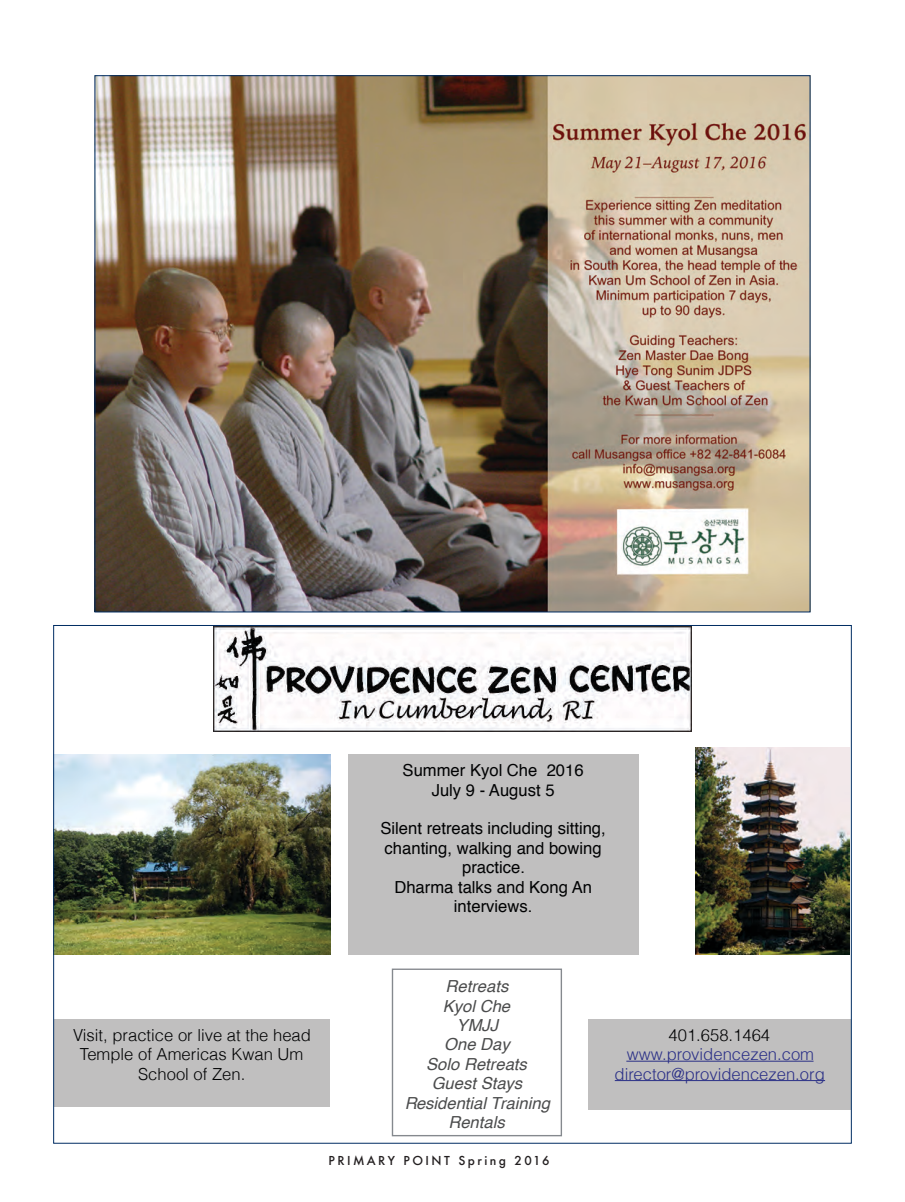
<style>
.page{position:relative;width:905px;height:1202px;background:#fff}
.page>*{position:absolute;margin:0;border:0;box-sizing:border-box;transform-origin:0 0}
.t1{font:16.65px/19.4px "Helvetica";color:#010203;text-align:center}
.t2{font:300 16.65px/19.4px "Helvetica";color:#010203;text-align:center}
.t3{font:italic 16.65px/19.4px "Helvetica";color:#010203;text-align:center}
.t4{font:300 16.65px/19.4px "Helvetica";color:#2b3087;text-align:center}
.t5{font:500 12px "Futura";letter-spacing:.2em;color:#231f20}
</style>
<div class="page">
<img style="left:96px;top:77px;width:712px;height:533px">
<img style="left:213px;top:627px;width:478px;height:105px">
<img style="left:695px;top:747px;width:154px;height:207px">
<img style="left:55px;top:754px;width:275px;height:200px">
<div style="left:392px;top:968px;width:170px;height:168px;border:1px solid #545960"></div>
<div style="left:348px;top:754px;width:290px;height:201px;background:#c0bfbf"></div>
<div style="left:54px;top:1019px;width:275px;height:88px;background:#c0bfbf"></div>
<div style="left:588px;top:1019px;width:263px;height:91px;background:#c0bfbf"></div>
<hr style="left:626px;top:1060px;width:187px;height:1px;background:#2b3087">
<hr style="left:614px;top:1080px;width:211px;height:1px;background:#2b3087">
<p class="t1" style="left:402px;top:761px;width:182px">Summer Kyol Che 2016<br>July 9 - August 5</p>
<p class="t1" style="left:380px;top:819px;width:227px">Silent retreats including sitting, chanting, walking and bowing practice.<br>Dharma talks and Kong An interviews.</p>
<p class="t3" style="left:404px;top:977px;width:147px">Retreats<br>Kyol Che<br>YMJJ<br>One Day<br>Solo Retreats<br>Guest Stays<br>Residential Training<br>Rentals</p>
<p class="t2" style="left:73px;top:1024px;width:239px">Visit, practice or live at the head<br>Temple of Americas Kwan Um<br>School of Zen.</p>
<p class="t2" style="left:668px;top:1024px;width:103px">401.658.1464</p>
<p class="t4" style="left:614px;top:1043px;width:212px">www.providencezen.com director@providencezen.org</p>
<p class="t5" style="left:328px;top:1151px;width:222px">PRIMARY POINT Spring 2016</p>
</div>
